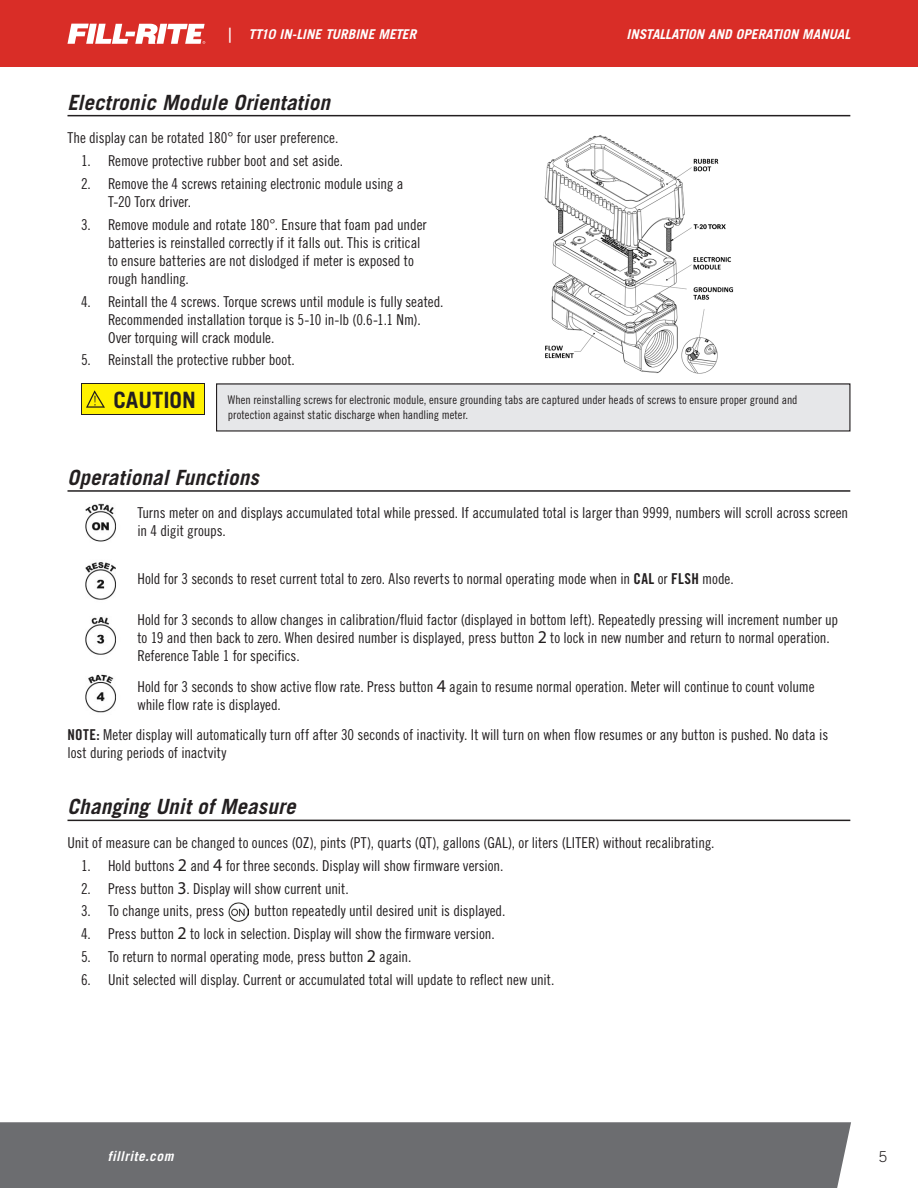
<style>
.page{position:relative;width:918px;height:1188px;background:#fff}
.page>*{position:absolute;margin:0;border:0;box-sizing:border-box;transform-origin:0 0}
.t1{font:700 22.5px "Trade Gothic LT";color:#231f20}
.Header-Full_Width{font:italic 700 21px "Trade Gothic LT Std";letter-spacing:.01em;color:#231f20}
.t2{font:15px/18px "Trade Gothic LT Std Cn 18";letter-spacing:-.005em;color:#231f20}
.t3{font:300 15px "Trade Gothic LT Std";color:#231f20}
.t4{font:italic 700 13.5px "Trade Gothic LT Std";letter-spacing:.01em;color:#fff}
.t5{font:italic 700 13.5px "Trade Gothic LT Std";letter-spacing:.035em;color:#fff}
.t6{font:12px/15px "Trade Gothic LT Std Cn 18";color:#231f20}
.s1{font-family:"Trade Gothic LT Std Bd Cn 20"}
.s2{font-family:"Myriad Pro";font-size:18px}
</style>
<div class="page">
<div style="left:0;top:1122px;width:851px;height:66px;background:#6c6d70"></div>
<div style="left:0;top:0;width:918px;height:68px;background:#d92d27"></div>
<svg style="left:67px;top:24px;width:138px;height:20px"></svg>
<hr style="left:68px;top:115px;width:782px;height:1px;background:#231f20">
<img style="left:544px;top:135px;width:190px;height:239px">
<div style="left:217px;top:384px;width:633px;height:47px;background:#e6e7e9"></div>
<div style="left:81px;top:383px;width:124px;height:32px;background:#231f20"></div>
<div style="left:82px;top:384px;width:122px;height:30px;background:#fff101"></div>
<svg style="left:86px;top:390px;width:19px;height:18px"></svg>
<hr style="left:68px;top:490px;width:782px;height:2px;background:#231f20">
<img style="left:85px;top:503px;width:31px;height:210px">
<hr style="left:68px;top:820px;width:782px;height:1px;background:#231f20">
<img style="left:229px;top:903px;width:19px;height:18px">
<p class="t4" style="left:226px;top:26px;width:192px">| TT10 IN-LINE TURBINE METER</p>
<p class="t4" style="left:627px;top:26px;width:225px">INSTALLATION AND OPERATION MANUAL</p>
<p class="Header-Full_Width" style="left:68px;top:89px;width:264px">Electronic Module Orientation</p>
<p class="t2" style="left:68px;top:129px;width:272px">The display can be rotated 180° for user preference.</p>
<p class="t2" style="left:81px;top:151px;width:264px">1. Remove protective rubber boot and set aside.</p>
<p class="t2" style="left:108px;top:174px;width:297px;text-indent:-27px">2. Remove the 4 screws retaining electronic module using a<br>T-20 Torx driver.</p>
<p class="t2" style="left:108px;top:215px;width:320px;text-indent:-27px">3. Remove module and rotate 180°. Ensure that foam pad under batteries is reinstalled correctly if it falls out. This is critical to ensure batteries are not dislodged if meter is exposed to rough handling.</p>
<p class="t2" style="left:108px;top:292px;width:337px;text-indent:-27px">4. Reintall the 4 screws. Torque screws until module is fully seated.<br>Recommended installation torque is 5-10 in-lb (0.6‑1.1 Nm).<br>Over torquing will crack module.</p>
<p class="t2" style="left:81px;top:351px;width:215px">5. Reinstall the protective rubber boot.</p>
<p class="t6" style="left:228px;top:392px;width:571px">When reinstalling screws for electronic module, ensure grounding tabs are captured under heads of screws to ensure proper ground and protection against static discharge when handling meter.</p>
<p class="t1" style="left:113px;top:386px;width:84px">CAUTION</p>
<p class="Header-Full_Width" style="left:68px;top:465px;width:193px">Operational Functions</p>
<p class="t2" style="left:137px;top:504px;width:712px">Turns meter on and displays accumulated total while pressed. If accumulated total is larger than 9999, numbers will scroll across screen in 4 digit groups.</p>
<p class="t2" style="left:137px;top:570px;width:598px">Hold for 3 seconds to reset current total to zero. Also reverts to normal operating mode when in <span class="s1">CAL</span> or <span class="s1">FLSH</span> mode.</p>
<p class="t2" style="left:137px;top:610px;width:702px">Hold for 3 seconds to allow changes in calibration/fluid factor (displayed in bottom left). Repeatedly pressing will increment number up to 19 and then back to zero. When desired number is displayed, press button <span class="s2">2</span> to lock in new number and return to normal operation.<br>Reference Table 1 for specifics.</p>
<p class="t2" style="left:137px;top:677px;width:679px">Hold for 3 seconds to show active flow rate. Press button <span class="s2">4</span> again to resume normal operation. Meter will continue to count volume while flow rate is displayed.</p>
<p class="t2" style="left:68px;top:726px;width:762px"><span class="s1">NOTE:</span> Meter display will automatically turn off after 30 seconds of inactivity. It will turn on when flow resumes or any button is pushed. No data is lost during periods of inactvity</p>
<p class="Header-Full_Width" style="left:68px;top:794px;width:230px">Changing Unit of Measure</p>
<p class="t2" style="left:68px;top:833px;width:649px">Unit of measure can be changed to ounces (OZ), pints (PT), quarts (QT), gallons (GAL), or liters (LITER) without recalibrating.</p>
<p class="t2" style="left:81px;top:856px;width:424px">1. Hold buttons <span class="s2">2</span> and <span class="s2">4</span> for three seconds. Display will show firmware version.</p>
<p class="t2" style="left:81px;top:879px;width:269px">2. Press button <span class="s2">3</span>. Display will show current unit.</p>
<p class="t2" style="left:81px;top:902px;width:145px">3. To change units, press</p>
<p class="t2" style="left:254px;top:902px;width:253px">button repeatedly until desired unit is displayed.</p>
<p class="t2" style="left:81px;top:925px;width:415px">4. Press button <span class="s2">2</span> to lock in selection. Display will show the firmware version.</p>
<p class="t2" style="left:81px;top:948px;width:332px">5. To return to normal operating mode, press button <span class="s2">2</span> again.</p>
<p class="t2" style="left:81px;top:970px;width:475px">6. Unit selected will display. Current or accumulated total will update to reflect new unit.</p>
<p class="t5" style="left:108px;top:1147px;width:67px">fillrite.com</p>
<p class="t3" style="left:879px;top:1147px;width:10px">5</p>
</div>
